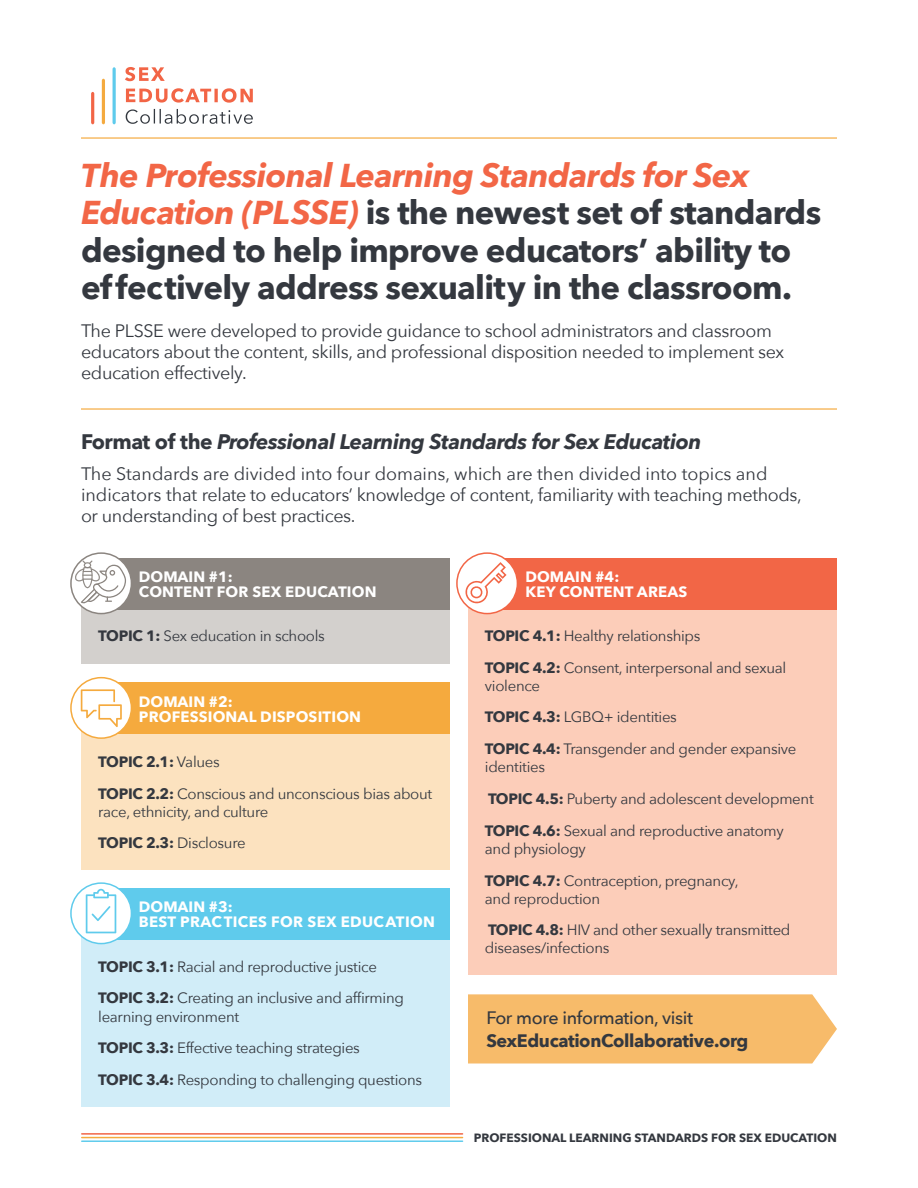
<style>
.page{position:relative;width:918px;height:1188px;background:#fff}
.page>*{position:absolute;margin:0;border:0;box-sizing:border-box;transform-origin:0 0}
.t1{font:700 33px/37.5px "Avenir Next";letter-spacing:-.02em;color:#34383f}
.t2{font:italic 700 21px "Avenir Next";letter-spacing:-.02em;color:#34383f}
.t3{font:18px/21px "Avenir Next";letter-spacing:-.02em;color:#34383f}
.t4{font:700 18px "Avenir Next";letter-spacing:-.02em;color:#34383f}
.t5{font:500 18px "Avenir Next";letter-spacing:-.02em;color:#34383f}
.t6{font:15px/31.8px "Avenir Next";letter-spacing:-.02em;color:#34383f}
.t7{font:700 15px/15px "Avenir Next";letter-spacing:.01em;color:#fff}
.t8{font:700 12px "Avenir Next";color:#34383f}
.s1{font-style:italic;color:#f26646}
.s2{font-style:normal}
.s3{font-weight:700}
</style>
<div class="page">
<hr style="left:82px;top:1133px;width:381px;height:2px;background:#f26646">
<hr style="left:82px;top:1137px;width:381px;height:1px;background:#f5aa3e">
<hr style="left:82px;top:1140px;width:381px;height:2px;background:#5fcbec">
<div style="left:81px;top:574px;width:369px;height:90px;background:#d3d0cd"></div>
<div style="left:468px;top:574px;width:369px;height:401px;background:#fccdb9"></div>
<div style="left:81px;top:698px;width:369px;height:172px;background:#fce2bf"></div>
<div style="left:81px;top:904px;width:369px;height:203px;background:#d1edf8"></div>
<div style="left:99px;top:558px;width:351px;height:51px;background:#8b8580"></div>
<div style="left:486px;top:558px;width:351px;height:51px;background:#f26646"></div>
<div style="left:99px;top:682px;width:351px;height:52px;background:#f5aa3e"></div>
<div style="left:99px;top:888px;width:351px;height:51px;background:#5fcbec"></div>
<hr style="left:91px;top:92px;width:3px;height:32px;background:#f26546;border-radius:2px">
<hr style="left:102px;top:79px;width:3px;height:45px;background:#f4aa3f;border-radius:2px">
<hr style="left:113px;top:67px;width:3px;height:57px;background:#5ecbec;border-radius:2px">
<svg style="left:125px;top:67px;width:40px;height:14px"></svg>
<svg style="left:126px;top:88px;width:85px;height:15px"></svg>
<svg style="left:214px;top:89px;width:4px;height:13px"></svg>
<svg style="left:222px;top:88px;width:31px;height:15px"></svg>
<svg style="left:126px;top:109px;width:127px;height:15px"></svg>
<svg style="left:71px;top:553px;width:60px;height:61px"></svg>
<div style="left:70px;top:552px;width:62px;height:62px;border:2px solid #8b8580;border-radius:50%"></div>
<svg style="left:75px;top:561px;width:51px;height:42px"></svg>
<div style="left:457px;top:553px;width:60px;height:61px;background:#fff;border-radius:50%"></div>
<div style="left:456px;top:552px;width:62px;height:62px;border:2px solid #f26646;border-radius:50%"></div>
<svg style="left:464px;top:562px;width:43px;height:41px"></svg>
<svg style="left:71px;top:883px;width:60px;height:61px"></svg>
<div style="left:70px;top:882px;width:62px;height:62px;border:2px solid #5fcbec;border-radius:50%"></div>
<svg style="left:86px;top:889px;width:30px;height:44px"></svg>
<div style="left:71px;top:678px;width:60px;height:60px;background:#fff;border-radius:50%"></div>
<div style="left:70px;top:677px;width:62px;height:62px;border:2px solid #f5aa3e;border-radius:50%"></div>
<svg style="left:81px;top:689px;width:41px;height:38px"></svg>
<hr style="left:81px;top:408px;width:756px;height:2px;background:#f5aa3e">
<hr style="left:81px;top:137px;width:756px;height:2px;background:#f5aa3e">
<div style="left:468px;top:994px;width:369px;height:70px;background:#f7bb6a"></div>
<h1 class="t1" style="left:81px;top:156px;width:742px"><span class="s1">The Professional Learning Standards for Sex Education (PLSSE)</span> is the newest set of standards designed to help improve educators’ ability to effectively address sexuality in the classroom.</h1>
<p class="t3" style="left:81px;top:320px;width:705px">The PLSSE were developed to provide guidance to school administrators and classroom educators about the content, skills, and professional disposition needed to implement sex education effectively.</p>
<h2 class="t2" style="left:81px;top:423px;width:622px"><span class="s2">Format of the</span> Professional Learning Standards for Sex Education</h2>
<p class="t3" style="left:81px;top:463px;width:722px">The Standards are divided into four domains, which are then divided into topics and indicators that relate to educators’ knowledge of content, familiarity with teaching methods, or understanding of best practices.</p>
<p class="t7" style="left:139px;top:570px;width:239px">DOMAIN #1:<br>CONTENT FOR SEX EDUCATION</p>
<p class="t7" style="left:526px;top:570px;width:163px">DOMAIN #4:<br>KEY CONTENT AREAS</p>
<p class="t6" style="left:98px;top:619px;width:228px"><span class="s3">TOPIC 1:</span> Sex education in schools</p>
<p class="t6" style="left:485px;top:619px;width:303px"><span class="s3">TOPIC 4.1:</span> Healthy relationships<br><span class="s3">TOPIC 4.2:</span> Consent, interpersonal and sexual</p>
<p class="t6" style="left:485px;top:669px;width:313px">violence<br><span class="s3">TOPIC 4.3:</span> LGBQ+ identities<br><span class="s3">TOPIC 4.4:</span> Transgender and gender expansive</p>
<p class="t6" style="left:485px;top:751px;width:330px">identities<br><span class="s3">TOPIC 4.5:</span> Puberty and adolescent development<br><span class="s3">TOPIC 4.6:</span> Sexual and reproductive anatomy</p>
<p class="t6" style="left:485px;top:832px;width:255px">and physiology<br><span class="s3">TOPIC 4.7:</span> Contraception, pregnancy,</p>
<p class="t6" style="left:485px;top:882px;width:307px">and reproduction<br><span class="s3">TOPIC 4.8:</span> HIV and other sexually transmitted</p>
<p class="t6" style="left:485px;top:932px;width:126px">diseases/infections</p>
<p class="t7" style="left:139px;top:694px;width:224px">DOMAIN #2:<br>PROFESSIONAL DISPOSITION</p>
<p class="t6" style="left:98px;top:745px;width:336px"><span class="s3">TOPIC 2.1:</span> Values<br><span class="s3">TOPIC 2.2:</span> Conscious and unconscious bias about</p>
<p class="t6" style="left:98px;top:795px;width:172px">race, ethnicity, and culture<br><span class="s3">TOPIC 2.3:</span> Disclosure</p>
<p class="t7" style="left:139px;top:900px;width:298px">DOMAIN #3:<br>BEST PRAC TICES FOR SEX EDUCATION</p>
<p class="t6" style="left:98px;top:950px;width:307px"><span class="s3">TOPIC 3.1:</span> Racial and reproductive justice<br><span class="s3">TOPIC 3.2:</span> Creating an inclusive and affirming</p>
<p class="t6" style="left:98px;top:1000px;width:325px">learning environment<br><span class="s3">TOPIC 3.3:</span> Effective teaching strategies<br><span class="s3">TOPIC 3.4:</span> Responding to challenging questions</p>
<p class="t5" style="left:486px;top:1003px;width:208px">For more information, visit</p>
<p class="t4" style="left:486px;top:1025px;width:264px">SexEducationCollaborative.org</p>
<p class="t8" style="left:474px;top:1127px;width:365px">PROFESSIONAL LEARNING STANDARDS FOR SEX EDUCATION</p>
</div>
